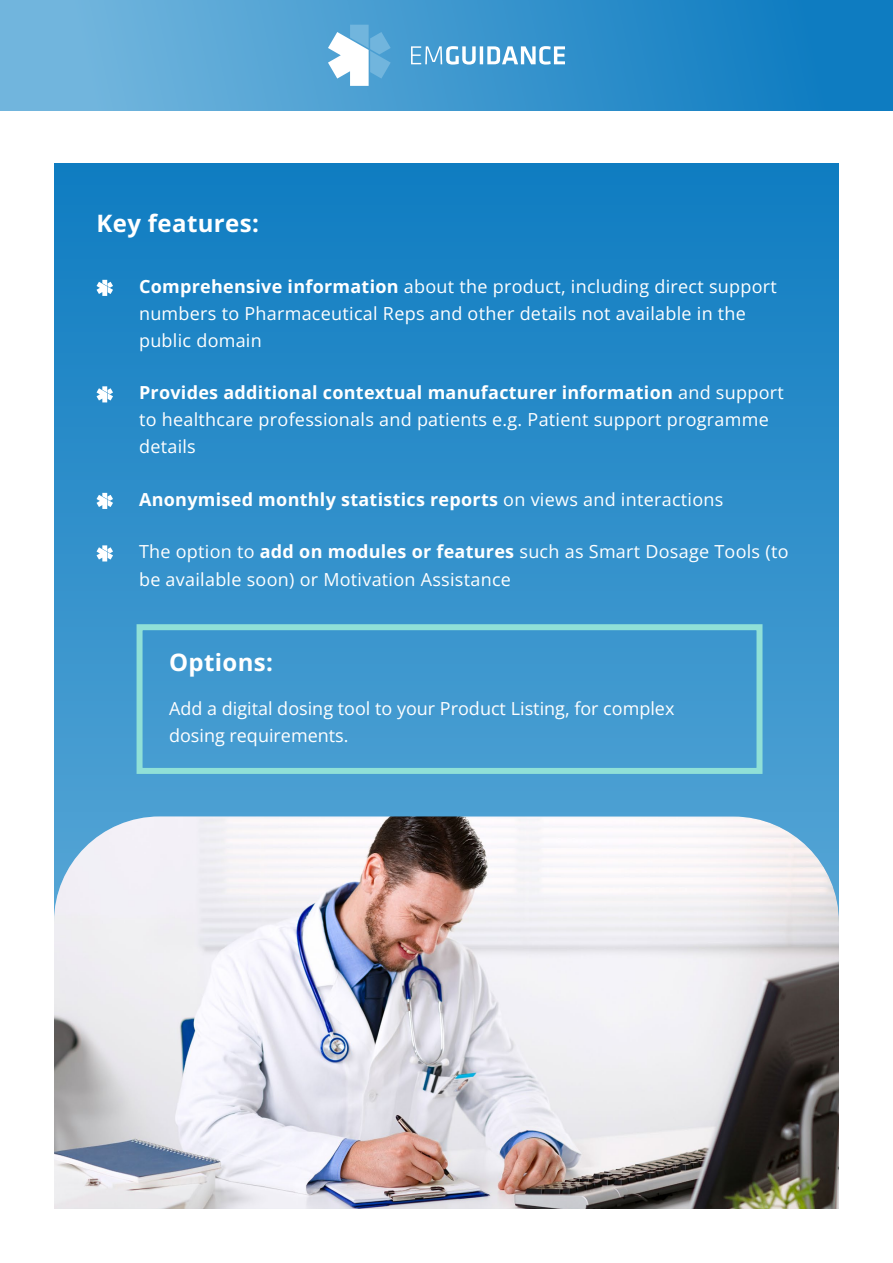
<style>
.page{position:relative;width:893px;height:1263px;background:#fff}
.page>*{position:absolute;margin:0;border:0;box-sizing:border-box;transform-origin:0 0}
.t1{font:700 24px "Open Sans";letter-spacing:.015em;color:#fff}
.t2{font:18px/27px "Open Sans";letter-spacing:.015em;color:#fff}
.t3{font:700 18px "Open Sans";letter-spacing:.015em;color:#fff}
.s1{font-weight:700}
.s2{font-weight:400}
</style>
<div class="page">
<div style="left:0;top:0;width:893px;height:111px;background:linear-gradient(to right,#79badf,#0678bf)"></div>
<svg style="left:328px;top:25px;width:63px;height:61px"></svg>
<svg style="left:411px;top:46px;width:154px;height:19px"></svg>
<svg style="left:54px;top:164px;width:785px;height:652px;background:#2c8dc9"></svg>
<svg style="left:97px;top:280px;width:16px;height:16px"></svg>
<svg style="left:97px;top:386px;width:16px;height:16px"></svg>
<svg style="left:97px;top:493px;width:16px;height:16px"></svg>
<svg style="left:97px;top:545px;width:16px;height:16px"></svg>
<img style="left:54px;top:816px;width:785px;height:393px">
<div style="left:137px;top:624px;width:625px;height:150px;border:6px solid #90e0d7"></div>
<h1 class="t1" style="left:97px;top:207px;width:164px">Key features:</h1>
<p class="t2" style="left:139px;top:272px;width:639px"><span class="s1">Comprehensive information</span> about the product, including direct support numbers to Pharmaceutical Reps and other details not available in the public domain</p>
<p class="t2" style="left:139px;top:379px;width:646px"><span class="s1">Provides additional contextual manufacturer information</span> and support to healthcare professionals and patients e.g. Patient support programme details</p>
<p class="t3" style="left:139px;top:487px;width:586px">Anonymised monthly statistics reports <span class="s2">on views and interactions</span></p>
<p class="t2" style="left:139px;top:538px;width:651px">The option to <span class="s1">add on modules or features</span> such as Smart Dosage Tools (to be available soon) or Motivation Assistance</p>
<h1 class="t1" style="left:169px;top:646px;width:105px">Options:</h1>
<p class="t2" style="left:169px;top:695px;width:507px">Add a digital dosing tool to your Product Listing, for complex dosing requirements.</p>
</div>
